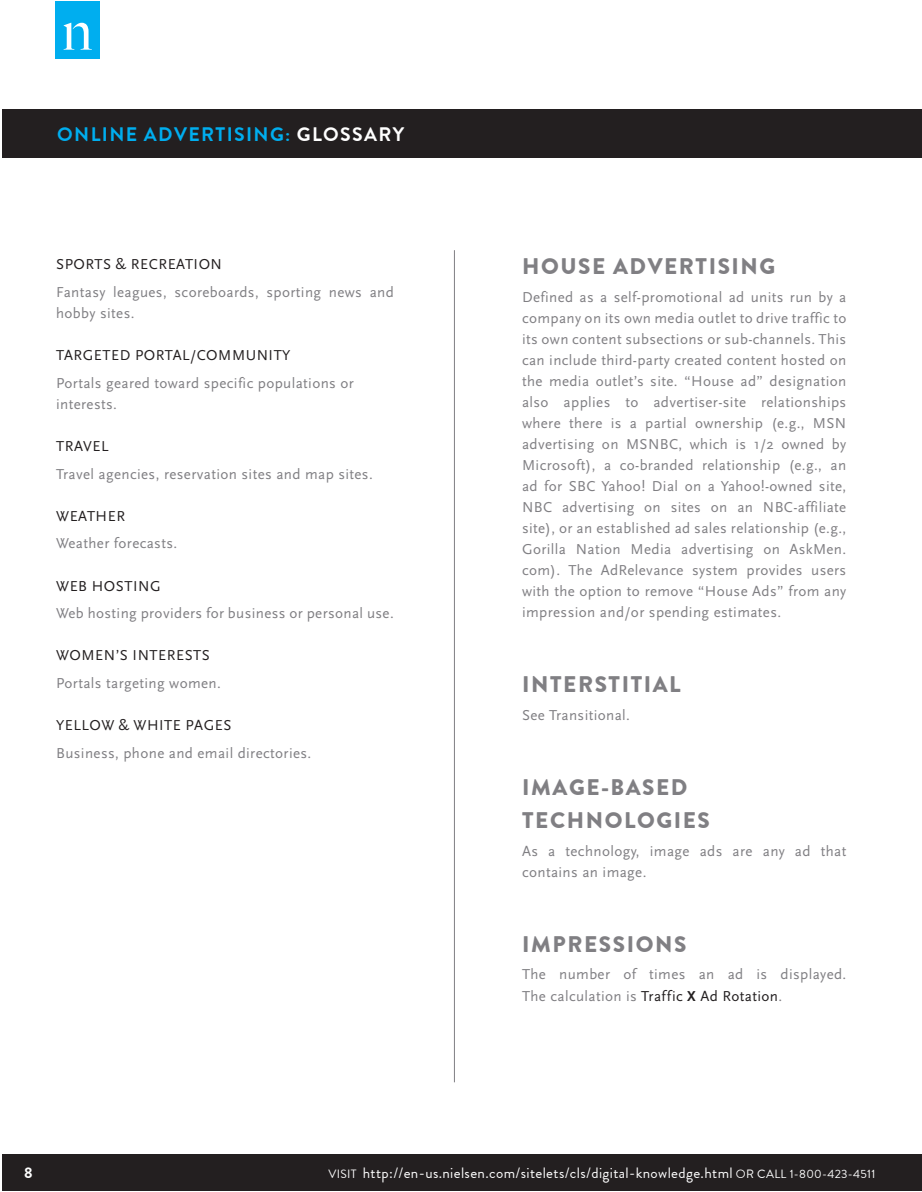
<style>
.page{position:relative;width:922px;height:1192px;background:#fff}
.page>*{position:absolute;margin:0;border:0;box-sizing:border-box;transform-origin:0 0}
.Section_-_Level2{font:900 22.5px/33px "Brandon Grotesque";letter-spacing:.07em;color:#807f83}
.Infographic_title{font:700 19.5px "Brandon Grotesque";letter-spacing:.07em;color:#00aeef}
.Body_copy{font:15px/21px "Scala Sans OT";letter-spacing:.025em;color:#807f83}
.Body_Emphasis_BLACK{font:15px "Scala Sans OT";letter-spacing:.035em;color:#231f20}
.t1{font:15px "Brandon Grotesque";letter-spacing:.025em;color:#fff}
.t2{font:700 15px "Brandon Grotesque";color:#fff}
.s1{color:#fff}
.s2{color:#231f20}
.s3{font-weight:700;color:#231f20}
.s4{font-size:12px}
</style>
<div class="page">
<hr style="left:920px;top:1154px;width:1px;height:36px;background:#231f20">
<div style="left:2px;top:1154px;width:918px;height:36px;background:#231f20"></div>
<div style="left:56px;top:2px;width:44px;height:57px;background:#00aeef"></div>
<svg style="left:64px;top:23px;width:28px;height:27px"></svg>
<hr style="left:454px;top:250px;width:1px;height:832px;background:#807f83">
<div style="left:2px;top:110px;width:918px;height:48px;background:#231f20"></div>
<hr style="left:920px;top:110px;width:1px;height:48px;background:#231f20">
<p class="Infographic_title" style="left:57px;top:121px;width:348px">ONLINE ADVERTISING: <span class="s1">GLOSSARY</span></p>
<p class="Body_Emphasis_BLACK" style="left:56px;top:256px;width:167px">SPORTS &amp; RECREATION</p>
<p class="Body_copy" style="left:56px;top:282px;width:339px">Fantasy leagues, scoreboards, sporting news and hobby sites.</p>
<p class="Body_Emphasis_BLACK" style="left:56px;top:347px;width:236px">TARGETED PORTAL/COMMUNITY</p>
<p class="Body_copy" style="left:56px;top:373px;width:299px">Portals geared toward specific populations or interests.</p>
<p class="Body_Emphasis_BLACK" style="left:56px;top:438px;width:54px">TRAVEL</p>
<p class="Body_copy" style="left:56px;top:463px;width:318px">Travel agencies, reservation sites and map sites.</p>
<p class="Body_Emphasis_BLACK" style="left:56px;top:507px;width:70px">WEATHER</p>
<p class="Body_copy" style="left:56px;top:533px;width:123px">Weather forecasts.</p>
<p class="Body_Emphasis_BLACK" style="left:56px;top:577px;width:106px">WEB HOSTING</p>
<p class="Body_copy" style="left:56px;top:603px;width:339px">Web hosting providers for business or personal use.</p>
<p class="Body_Emphasis_BLACK" style="left:56px;top:647px;width:155px">WOMEN’S INTERESTS</p>
<p class="Body_copy" style="left:56px;top:673px;width:166px">Portals targeting women.</p>
<p class="Body_Emphasis_BLACK" style="left:56px;top:717px;width:177px">YELLOW &amp; WHITE PAGES</p>
<p class="Body_copy" style="left:56px;top:742px;width:257px">Business, phone and email directories.</p>
<p class="Section_-_Level2" style="left:522px;top:250px;width:254px">HOUSE ADVERTISING</p>
<p class="Body_copy" style="left:522px;top:287px;width:326px;text-align:justify">Defined as a self-promotional ad units run by a company on its own media outlet to drive traffic to its own content subsections or sub-channels. This can include third-party created content hosted on the media outlet’s site. “House ad” designation also applies to advertiser-site relationships where there is a partial ownership (e.g., MSN advertising on MSNBC, which is 1/2 owned by Microsoft), a co-branded relationship (e.g., an ad for SBC Yahoo! Dial on a Yahoo!-owned site, NBC advertising on sites on an NBC-affiliate site), or an established ad sales relationship (e.g., Gorilla Nation Media advertising on AskMen. com). The AdRelevance system provides users with the option to remove “House Ads” from any impression and/or spending estimates.</p>
<p class="Section_-_Level2" style="left:522px;top:668px;width:160px">INTERSTITIAL</p>
<p class="Body_copy" style="left:522px;top:704px;width:109px">See Transitional.</p>
<p class="Section_-_Level2" style="left:522px;top:770px;width:189px">IMAGE-BASED<br>TECHNOLOGIES</p>
<p class="Body_copy" style="left:522px;top:840px;width:326px">As a technology, image ads are any ad that contains an image.</p>
<p class="Section_-_Level2" style="left:522px;top:927px;width:166px">IMPRESSIONS</p>
<p class="Body_copy" style="left:522px;top:964px;width:326px">The number of times an ad is displayed.<br>The calculation is <span class="s2">Traffic</span> <span class="s3">X</span> <span class="s2">Ad Rotation</span>.</p>
<p class="t2" style="left:24px;top:1162px;width:10px">8</p>
<p class="t1" style="left:328px;top:1162px;width:548px"><span class="s4">VISIT</span> http://en-us.nielsen.com/sitelets/cls/digital-knowledge.html <span class="s4">OR CALL 1-800-423-4511</span></p>
</div>
